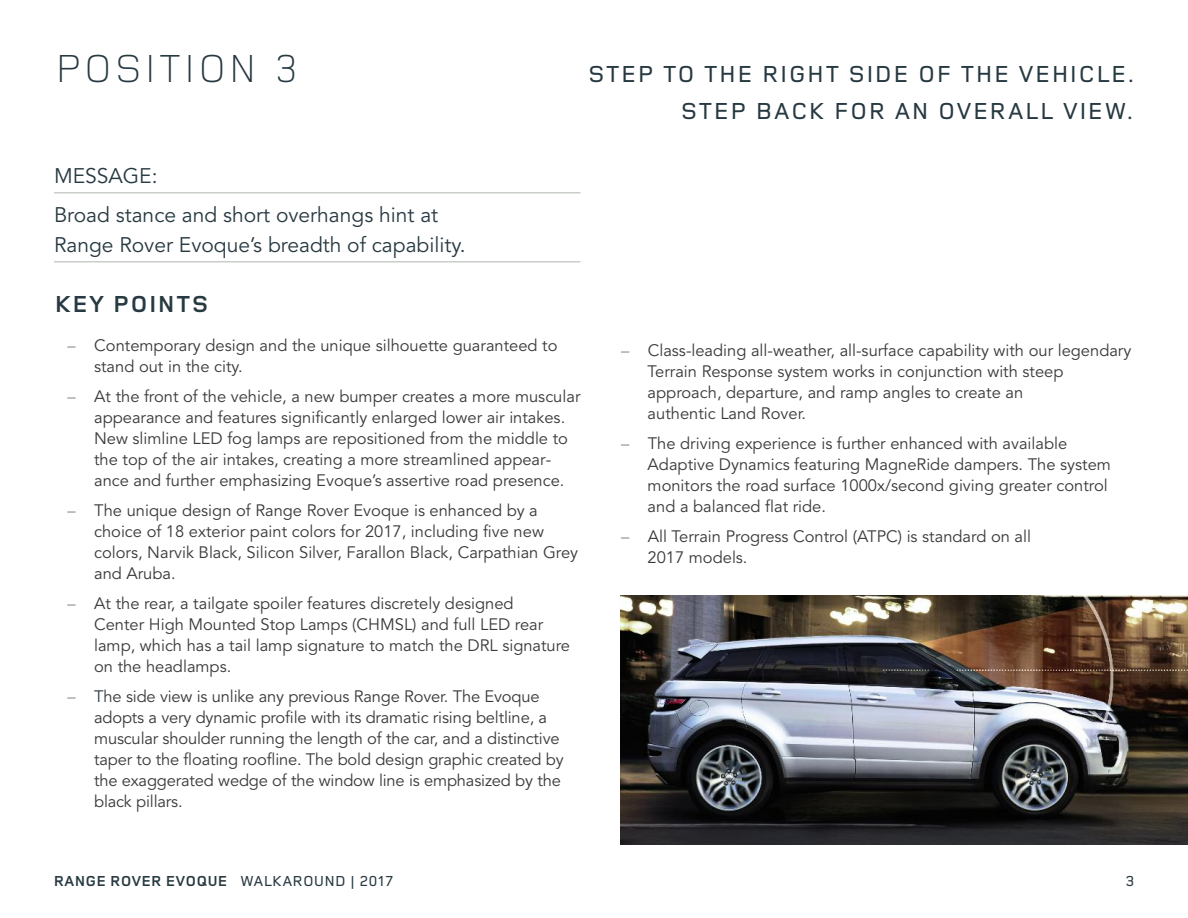
<style>
.page{position:relative;width:1188px;height:918px;background:#fff}
.page>*{position:absolute;margin:0;border:0;box-sizing:border-box;transform-origin:0 0}
.t1{font:300 40.5px "Land Rover Wide";color:#273941}
.t2{font:500 24px/37px "Land Rover Wide";color:#273941;text-align:right}
.t3{font:700 24px "Land Rover Wide";color:#273941}
.t4{font:21px/39px "Avenir";color:#273941}
.t5{font:16.5px/21px "Avenir";color:#39383a}
.t6{font:700 15px "Land Rover OT4";letter-spacing:.05em;color:#273941}
.t7{font:500 15px "Land Rover OT4";color:#273941}
.s1{color:#8c908c}
.s2{color:#273941}
.s3{font-weight:500}
</style>
<div class="page">
<img style="left:621px;top:596px;width:567px;height:249px">
<hr style="left:54px;top:192px;width:526px;height:2px;background:#cacec8">
<hr style="left:54px;top:261px;width:526px;height:1px;background:#cacec8">
<h1 class="t1" style="left:54px;top:45px;width:247px">POSITION 3</h1>
<h2 class="t2" style="left:588px;top:56px;width:549px">STEP TO THE RIGHT SIDE OF THE VEHICLE.<br>STEP BACK FOR AN OVERALL VIEW.</h2>
<p class="t4" style="left:54px;top:157px;width:386px">MESSAGE:<br>Broad stance and short overhangs hint at</p>
<p class="t4" style="left:54px;top:226px;width:413px">Range Rover Evoque’s breadth of capability.</p>
<h2 class="t3" style="left:54px;top:290px;width:157px">KEY POINTS</h2>
<p class="t5" style="left:94px;top:335px;width:465px;text-indent:-27px"><span class="s1">–</span> Contemporary design and the unique silhouette guaranteed to stand out in the city.</p>
<p class="t5" style="left:94px;top:386px;width:488px;text-indent:-27px"><span class="s1">–</span> At the front of the vehicle, a new bumper creates a more muscular appearance and features significantly enlarged lower air intakes.<br>New slimline LED fog lamps are repositioned from the middle to the top of the air intakes, creating a more streamlined appear&shy;ance and further emphasizing Evoque’s assertive road presence.</p>
<p class="t5" style="left:94px;top:500px;width:486px;text-indent:-27px"><span class="s1">–</span> The unique design of Range Rover Evoque is enhanced by a choice of 18 exterior paint colors for 2017, including five new colors, Narvik Black, Silicon Silver, Farallon Black, Carpathian Grey and Aruba.</p>
<p class="t5" style="left:94px;top:593px;width:478px;text-indent:-27px"><span class="s1">–</span> At the rear, a tailgate spoiler features discretely designed<br>Center High Mounted Stop Lamps (CHMSL) and full LED rear lamp, which has a tail lamp signature to match the DRL signature on the headlamps.</p>
<p class="t5" style="left:94px;top:686px;width:471px;text-indent:-27px"><span class="s1">–</span> <span class="s2">T</span>he side view is unlike any previous Range Rover. The Evoque adopts a very dynamic profile with its dramatic rising beltline, a muscular shoulder running the length of the car, and a distinctive taper to the floating roofline. The bold design graphic created by the exaggerated wedge of the window line is emphasized by the black pillars.</p>
<p class="t5" style="left:648px;top:340px;width:485px;text-indent:-27px"><span class="s1">–</span> Class-leading all-weather, all-surface capability with our legendary Terrain Response system works in conjunction with steep approach, departure, and ramp angles to create an<br>authentic Land Rover.</p>
<p class="t5" style="left:648px;top:433px;width:465px;text-indent:-27px"><span class="s1">–</span> The driving experience is further enhanced with available Adaptive Dynamics featuring MagneRide dampers. The system monitors the road surface 1000x/second giving greater control and a balanced flat ride.</p>
<p class="t5" style="left:648px;top:526px;width:385px;text-indent:-27px"><span class="s1">–</span> All Terrain Progress Control (ATPC) is standard on all<br>2017 models.</p>
<p class="t6" style="left:54px;top:870px;width:340px">RANGE ROVER EVOQUE <span class="s3">WALKAROUND | 2017</span></p>
<p class="t7" style="left:1126px;top:875px;width:10px">3</p>
</div>
